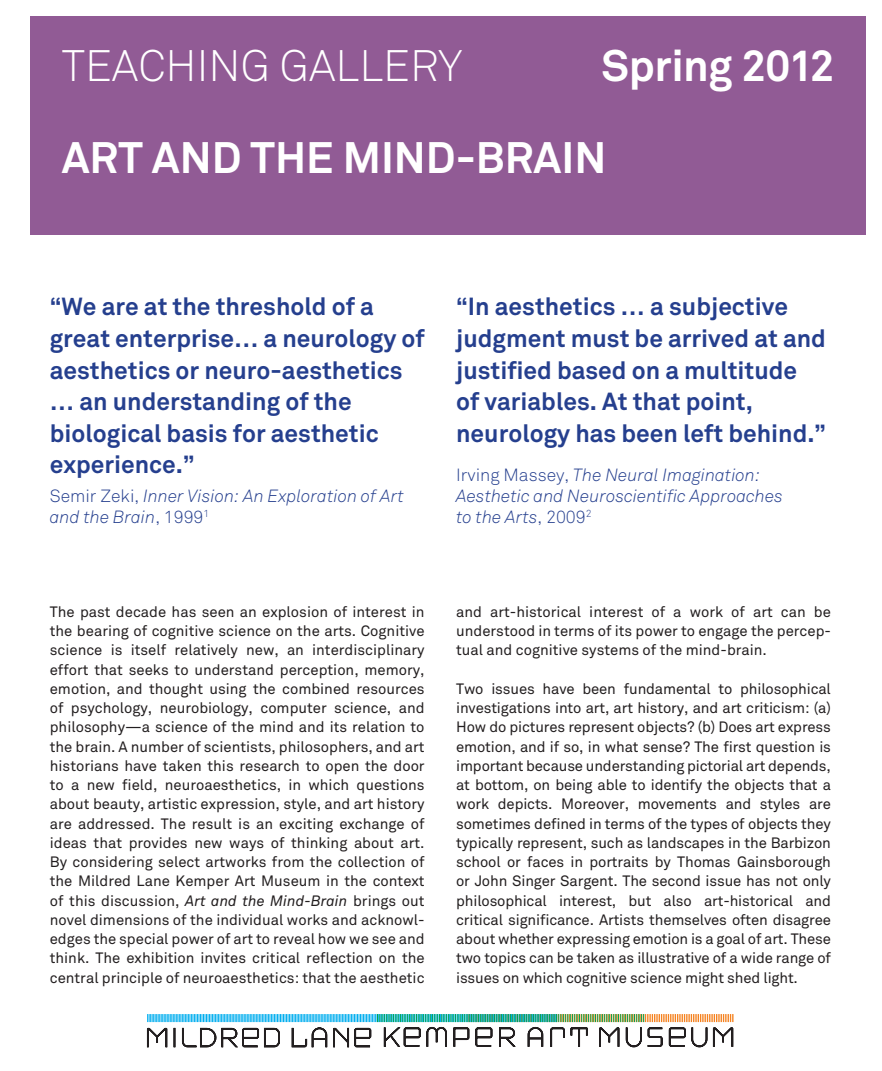
<style>
.page{position:relative;width:882px;height:1071px;background:#fff}
.page>*{position:absolute;margin:0;border:0;box-sizing:border-box;transform-origin:0 0}
.t1{font:700 43.57px "Akkurat";color:#fff}
.t2{font:300 43.57px "Akkurat";color:#fff}
.t3{font:700 24.5px/31.5px "Akkurat";color:#253f8e}
.t4{font:italic 300 17.5px/21px "Akkurat";color:#253f8e}
.t5{font:14.88px/19.2px "Akkurat";color:#231f20;text-align:justify}
.s1{font-style:normal}
.s2{font-style:italic}
</style>
<div class="page">
<div style="left:30px;top:16px;width:836px;height:218px;background:#915b95"></div>
<svg style="left:147px;top:1014px;width:586px;height:33px"></svg>
<h1 class="t2" style="left:62px;top:40px;width:402px">Teaching Gallery</h1>
<h1 class="t1" style="left:602px;top:38px;width:235px">Spring 2012</h1>
<h1 class="t1" style="left:62px;top:131px;width:546px">Art and the Mind-Brain</h1>
<h2 class="t3" style="left:50px;top:291px;width:376px">“We are at the threshold of a great enterprise… a neurology of aesthetics or neuro-aesthetics … an understanding of the biological basis for aesthetic experience.”</h2>
<p class="t4" style="left:50px;top:486px;width:355px"><span class="s1">Semir Zeki,</span> Inner Vision: An Exploration of Art and the Brain<span class="s1">, 1999</span><sup>1</sup></p>
<h2 class="t3" style="left:456px;top:291px;width:371px">“I n aesthetics … a subjective judgment must be arrived at and justified based on a multitude of variables. At that point, neurology has been left behind.”</h2>
<p class="t4" style="left:456px;top:465px;width:328px"><span class="s1">I rving Massey,</span> The Neural Imagination:<br>Aesthetic and Neuroscientific Approaches to the Arts<span class="s1">, 2009</span><sup>2</sup></p>
<p class="t5" style="left:50px;top:602px;width:376px">The past decade has seen an explosion of interest in the bearing of cognitive science on the arts. Cognitive science is itself relatively new, an interdisciplinary effort that seeks to understand perception, memory, emotion, and thought using the combined resources of psychology, neurobiology, computer science, and philosophy—a science of the mind and its relation to the brain. A number of scientists, philosophers, and art historians have taken this research to open the door to a new field, neuroaesthetics, in which questions about beauty, artistic expression, style, and art history are addressed. The result is an exciting exchange of ideas that provides new ways of thinking about art.<br>By considering select artworks from the collection of the Mildred Lane Kemper Art Museum in the context of this discussion, <span class="s2">Art and the Mind-Brain</span> brings out novel dimensions of the individual works and acknowl&shy;edges the special power of art to reveal how we see and think. The exhibition invites critical reflection on the central principle of neuroaesthetics: that the aesthetic</p>
<p class="t5" style="left:456px;top:602px;width:376px">and art-historical interest of a work of art can be understood in terms of its power to engage the percep&shy;tual and cognitive systems of the mind-brain.</p>
<p class="t5" style="left:456px;top:679px;width:376px">Two issues have been fundamental to philosophical investigations into art, art history, and art criticism: (a)<br>How do pictures represent objects? (b) Does art express emotion, and if so, in what sense? The first question is important because understanding pictorial art depends, at bottom, on being able to identify the objects that a work depicts. Moreover, movements and styles are sometimes defined in terms of the types of objects they typically represent, such as landscapes in the Barbizon school or faces in portraits by Thomas Gainsborough or John Singer Sargent. The second issue has not only philosophical interest, but also art-historical and critical significance. Artists themselves often disagree about whether expressing emotion is a goal of art. These two topics can be taken as illustrative of a wide range of issues on which cognitive science might shed light.</p>
</div>
